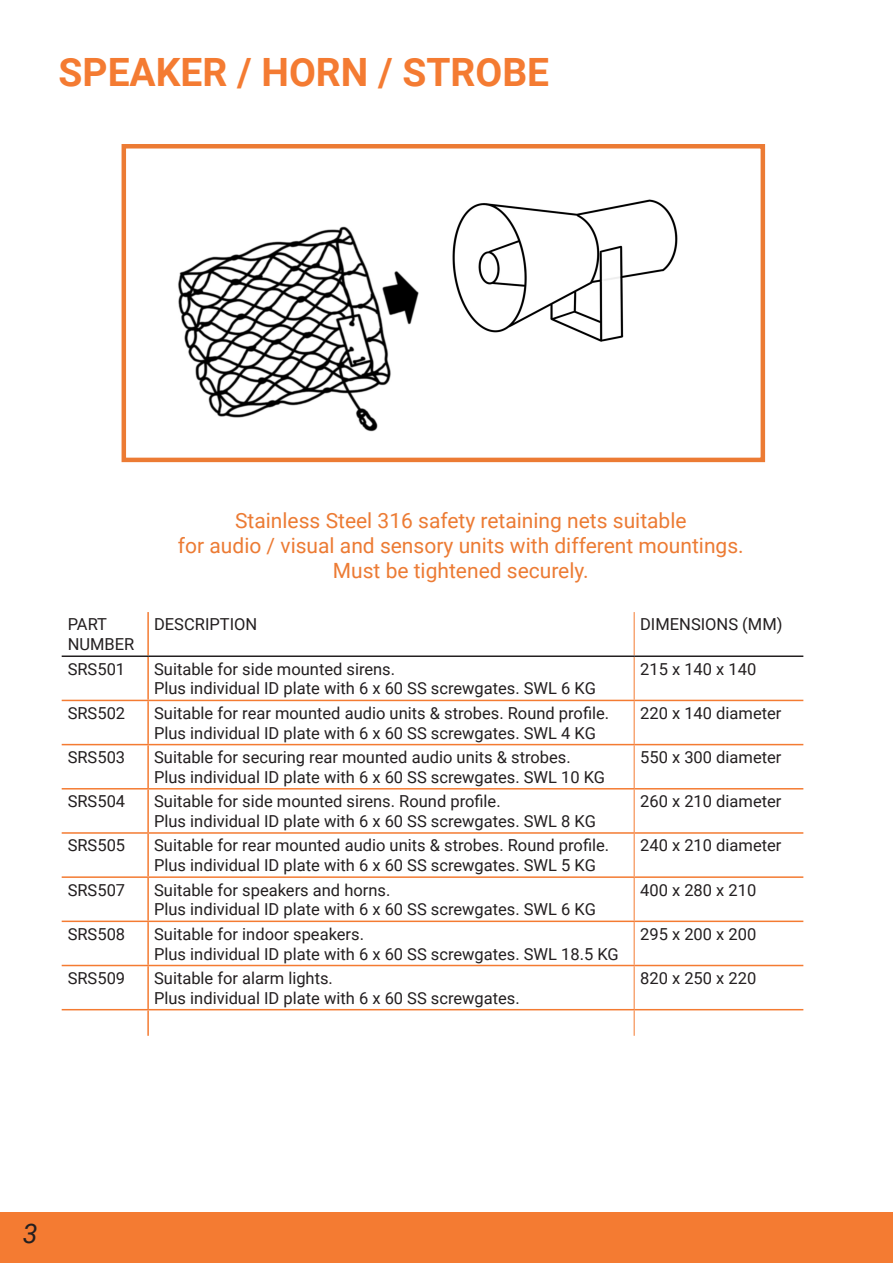
<style>
.page{position:relative;width:893px;height:1263px;background:#fff}
.page>*{position:absolute;margin:0;border:0;box-sizing:border-box;transform-origin:0 0}
.t1{font:700 39px "Roboto";color:#f47b32}
.t2{font:italic 27px "Roboto";color:#231f20}
.t3{font:21px "Roboto";color:#ec7b34}
.t4{font:16.5px/19.8px "Roboto";color:#231f20}
</style>
<div class="page">
<div style="left:0;top:1213px;width:893px;height:50px;background:#f47b32"></div>
<hr style="left:147px;top:612px;width:2px;height:43px;background:#f47b32">
<hr style="left:147px;top:657px;width:2px;height:43px;background:#f47b32">
<hr style="left:62px;top:700px;width:86px;height:1px;background:#f47b32">
<hr style="left:148px;top:700px;width:486px;height:1px;background:#f47b32">
<hr style="left:147px;top:701px;width:2px;height:43px;background:#f47b32">
<hr style="left:634px;top:700px;width:169px;height:1px;background:#f47b32">
<hr style="left:62px;top:744px;width:86px;height:1px;background:#f47b32">
<hr style="left:148px;top:744px;width:486px;height:1px;background:#f47b32">
<hr style="left:147px;top:745px;width:2px;height:43px;background:#f47b32">
<hr style="left:634px;top:744px;width:169px;height:1px;background:#f47b32">
<hr style="left:62px;top:788px;width:86px;height:1px;background:#f47b32">
<hr style="left:148px;top:788px;width:486px;height:1px;background:#f47b32">
<hr style="left:147px;top:789px;width:2px;height:43px;background:#f47b32">
<hr style="left:634px;top:788px;width:169px;height:1px;background:#f47b32">
<hr style="left:62px;top:832px;width:86px;height:2px;background:#f47b32">
<hr style="left:148px;top:832px;width:486px;height:2px;background:#f47b32">
<hr style="left:147px;top:834px;width:2px;height:42px;background:#f47b32">
<hr style="left:634px;top:832px;width:169px;height:2px;background:#f47b32">
<hr style="left:62px;top:876px;width:86px;height:2px;background:#f47b32">
<hr style="left:148px;top:876px;width:486px;height:2px;background:#f47b32">
<hr style="left:147px;top:878px;width:2px;height:42px;background:#f47b32">
<hr style="left:634px;top:876px;width:169px;height:2px;background:#f47b32">
<hr style="left:62px;top:920px;width:86px;height:2px;background:#f47b32">
<hr style="left:148px;top:920px;width:486px;height:2px;background:#f47b32">
<hr style="left:147px;top:922px;width:2px;height:43px;background:#f47b32">
<hr style="left:634px;top:920px;width:169px;height:2px;background:#f47b32">
<hr style="left:62px;top:965px;width:86px;height:1px;background:#f47b32">
<hr style="left:148px;top:965px;width:486px;height:1px;background:#f47b32">
<hr style="left:147px;top:966px;width:2px;height:43px;background:#f47b32">
<hr style="left:634px;top:965px;width:169px;height:1px;background:#f47b32">
<hr style="left:62px;top:1009px;width:86px;height:1px;background:#f47b32">
<hr style="left:148px;top:1009px;width:486px;height:1px;background:#f47b32">
<hr style="left:147px;top:1010px;width:2px;height:26px;background:#f47b32">
<hr style="left:634px;top:1009px;width:169px;height:1px;background:#f47b32">
<hr style="left:634px;top:612px;width:1px;height:43px;background:#f47b32">
<hr style="left:634px;top:657px;width:1px;height:43px;background:#f47b32">
<hr style="left:634px;top:701px;width:1px;height:43px;background:#f47b32">
<hr style="left:634px;top:745px;width:1px;height:43px;background:#f47b32">
<hr style="left:634px;top:789px;width:1px;height:43px;background:#f47b32">
<hr style="left:634px;top:834px;width:1px;height:42px;background:#f47b32">
<hr style="left:634px;top:878px;width:1px;height:42px;background:#f47b32">
<hr style="left:634px;top:922px;width:1px;height:43px;background:#f47b32">
<hr style="left:634px;top:966px;width:1px;height:43px;background:#f47b32">
<svg style="left:634px;top:1010px;width:1px;height:26px"></svg>
<hr style="left:62px;top:655px;width:86px;height:2px;background:#231f20">
<hr style="left:148px;top:655px;width:486px;height:2px;background:#231f20">
<hr style="left:634px;top:655px;width:169px;height:2px;background:#231f20">
<img style="left:178px;top:199px;width:500px;height:233px">
<div style="left:122px;top:144px;width:643px;height:318px;border:4px solid #ec7b34"></div>
<p class="t1" style="left:59px;top:44px;width:492px">SPEAKER / HORN / STROBE</p>
<p class="t3" style="left:235px;top:505px;width:453px">Stainless Steel 316 safety retaining nets suitable</p>
<p class="t3" style="left:178px;top:530px;width:567px">for audio / visual and sensory units with different mountings.</p>
<p class="t3" style="left:333px;top:556px;width:257px">Must be tightened securely.</p>
<p class="t4" style="left:68px;top:614px;width:68px">PART<br>NUMBER</p>
<p class="t4" style="left:154px;top:614px;width:105px">DESCRIPTION</p>
<p class="t4" style="left:640px;top:614px;width:144px">DIMENSIONS (MM)</p>
<p class="t4" style="left:68px;top:658px;width:59px">SRS501</p>
<p class="t4" style="left:154px;top:658px;width:243px">Suitable for side mounted sirens.</p>
<p class="t4" style="left:154px;top:678px;width:443px">Plus individual ID plate with 6 x 60 SS screwgates. SWL 6 KG</p>
<p class="t4" style="left:640px;top:658px;width:118px">215 x 140 x 140</p>
<p class="t4" style="left:68px;top:702px;width:59px">SRS502</p>
<p class="t4" style="left:154px;top:702px;width:457px">Suitable for rear mounted audio units &amp; strobes. Round profile.</p>
<p class="t4" style="left:154px;top:722px;width:443px">Plus individual ID plate with 6 x 60 SS screwgates. SWL 4 KG</p>
<p class="t4" style="left:640px;top:702px;width:143px">220 x 140 diameter</p>
<p class="t4" style="left:68px;top:747px;width:59px">SRS503</p>
<p class="t4" style="left:154px;top:747px;width:418px">Suitable for securing rear mounted audio units &amp; strobes.</p>
<p class="t4" style="left:154px;top:766px;width:453px">Plus individual ID plate with 6 x 60 SS screwgates. SWL 10 KG</p>
<p class="t4" style="left:640px;top:747px;width:143px">550 x 300 diameter</p>
<p class="t4" style="left:68px;top:791px;width:59px">SRS504</p>
<p class="t4" style="left:154px;top:791px;width:348px">Suitable for side mounted sirens. Round profile.</p>
<p class="t4" style="left:154px;top:810px;width:443px">Plus individual ID plate with 6 x 60 SS screwgates. SWL 8 KG</p>
<p class="t4" style="left:640px;top:791px;width:143px">260 x 210 diameter</p>
<p class="t4" style="left:68px;top:835px;width:59px">SRS505</p>
<p class="t4" style="left:154px;top:835px;width:457px">Suitable for rear mounted audio units &amp; strobes. Round profile.</p>
<p class="t4" style="left:154px;top:855px;width:443px">Plus individual ID plate with 6 x 60 SS screwgates. SWL 5 KG</p>
<p class="t4" style="left:640px;top:835px;width:143px">240 x 210 diameter</p>
<p class="t4" style="left:68px;top:879px;width:59px">SRS507</p>
<p class="t4" style="left:154px;top:879px;width:238px">Suitable for speakers and horns.</p>
<p class="t4" style="left:154px;top:899px;width:443px">Plus individual ID plate with 6 x 60 SS screwgates. SWL 6 KG</p>
<p class="t4" style="left:640px;top:879px;width:118px">400 x 280 x 210</p>
<p class="t4" style="left:68px;top:923px;width:59px">SRS508</p>
<p class="t4" style="left:154px;top:923px;width:211px">Suitable for indoor speakers.</p>
<p class="t4" style="left:154px;top:943px;width:466px">Plus individual ID plate with 6 x 60 SS screwgates. SWL 18.5 KG</p>
<p class="t4" style="left:640px;top:923px;width:118px">295 x 200 x 200</p>
<p class="t4" style="left:68px;top:967px;width:59px">SRS509</p>
<p class="t4" style="left:154px;top:967px;width:180px">Suitable for alarm lights.</p>
<p class="t4" style="left:154px;top:987px;width:367px">Plus individual ID plate with 6 x 60 SS screwgates.</p>
<p class="t4" style="left:640px;top:967px;width:118px">820 x 250 x 220</p>
<p class="t2" style="left:23px;top:1215px;width:16px">3</p>
</div>
